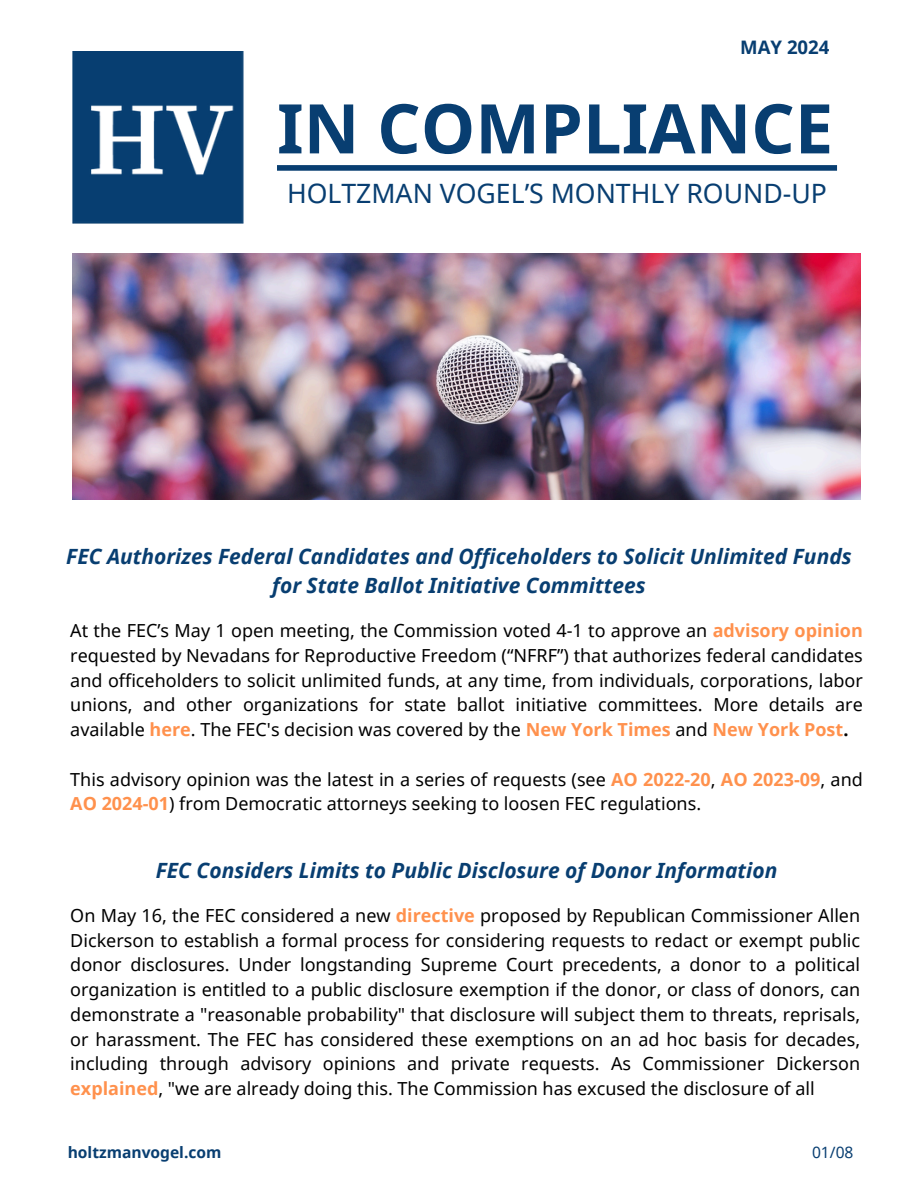
<style>
.page{position:relative;width:918px;height:1188px;background:#fff}
.page>*{position:absolute;margin:0;border:0;box-sizing:border-box;transform-origin:0 0}
.t1{font:700 68.55px "Noto Sans";color:#083e71}
.t2{font:26.7px "Noto Sans";color:#083e71}
.t3{font:italic 700 21px/29.2px "Noto Sans";color:#083e71;text-align:center}
.t4{font:700 18.6px "Noto Sans";color:#083e71}
.t5{font:18px/24.8px "Noto Sans";color:#000;text-align:justify}
.t6{font:700 15.6px "Noto Sans";color:#083e71}
.t7{font:15.6px "Noto Sans";color:#083e71}
.s1{font-weight:700;color:#ff914d}
.s2{font-weight:700}
</style>
<div class="page">
<img style="left:73px;top:253px;width:787px;height:247px">
<div style="left:277px;top:165px;width:560px;height:6px;background:#083e71"></div>
<img style="left:73px;top:52px;width:171px;height:172px">
<h2 class="t4" style="left:740px;top:34px;width:91px">MAY 2024</h2>
<h4 class="t1" style="left:277px;top:80px;width:558px">IN COMPLIANCE</h4>
<h1 class="t2" style="left:287px;top:174px;width:541px">HOLTZMAN VOGEL’S MONTHLY ROUND-UP</h1>
<p class="t3" style="left:66px;top:541px;width:787px">FEC Authorizes Federal Candidates and Officeholders to Solicit Unlimited Funds for State Ballot Initiative Committees</p>
<h3 class="t5" style="left:70px;top:618px;width:794px">At the FEC’s May 1 open meeting, the Commission voted 4-1 to approve an <span class="s1">advisory opinion </span>requested by Nevadans for Reproductive Freedom (“NFRF”) that authorizes federal candidates and officeholders to solicit unlimited funds, at any time, from individuals, corporations, labor unions, and other organizations for state ballot initiative committees. More details are available <span class="s1">here</span>. The FEC's decision was covered by the <span class="s1">New York Times</span> and <span class="s1">New York Post</span><span class="s2">.</span></h3>
<h5 class="t5" style="left:70px;top:766px;width:794px">This advisory opinion was the latest in a series of requests (see <span class="s1">AO 2022-20</span>, <span class="s1">AO 2023-09</span>, and<br><span class="s1">AO 2024-01</span>) from Democratic attorneys seeking to loosen FEC regulations.</h5>
<p class="t3" style="left:156px;top:856px;width:623px">FEC Considers Limits to Public Disclosure of Donor Information</p>
<h6 class="t5" style="left:70px;top:902px;width:791px">On May 16, the FEC considered a new <span class="s1">directive</span> proposed by Republican Commissioner Allen Dickerson to establish a formal process for considering requests to redact or exempt public donor disclosures. Under longstanding Supreme Court precedents, a donor to a political organization is entitled to a public disclosure exemption if the donor, or class of donors, can demonstrate a "reasonable probability" that disclosure will subject them to threats, reprisals, or harassment. The FEC has considered these exemptions on an ad hoc basis for decades, including through advisory opinions and private requests. As Commissioner Dickerson <span class="s1">explained</span>, "we are already doing this. The Commission has excused the disclosure of all</h6>
<h3 class="t6" style="left:68px;top:1141px;width:155px">holtzmanvogel.com</h3>
<h5 class="t7" style="left:812px;top:1141px;width:43px">01/08</h5>
</div>
